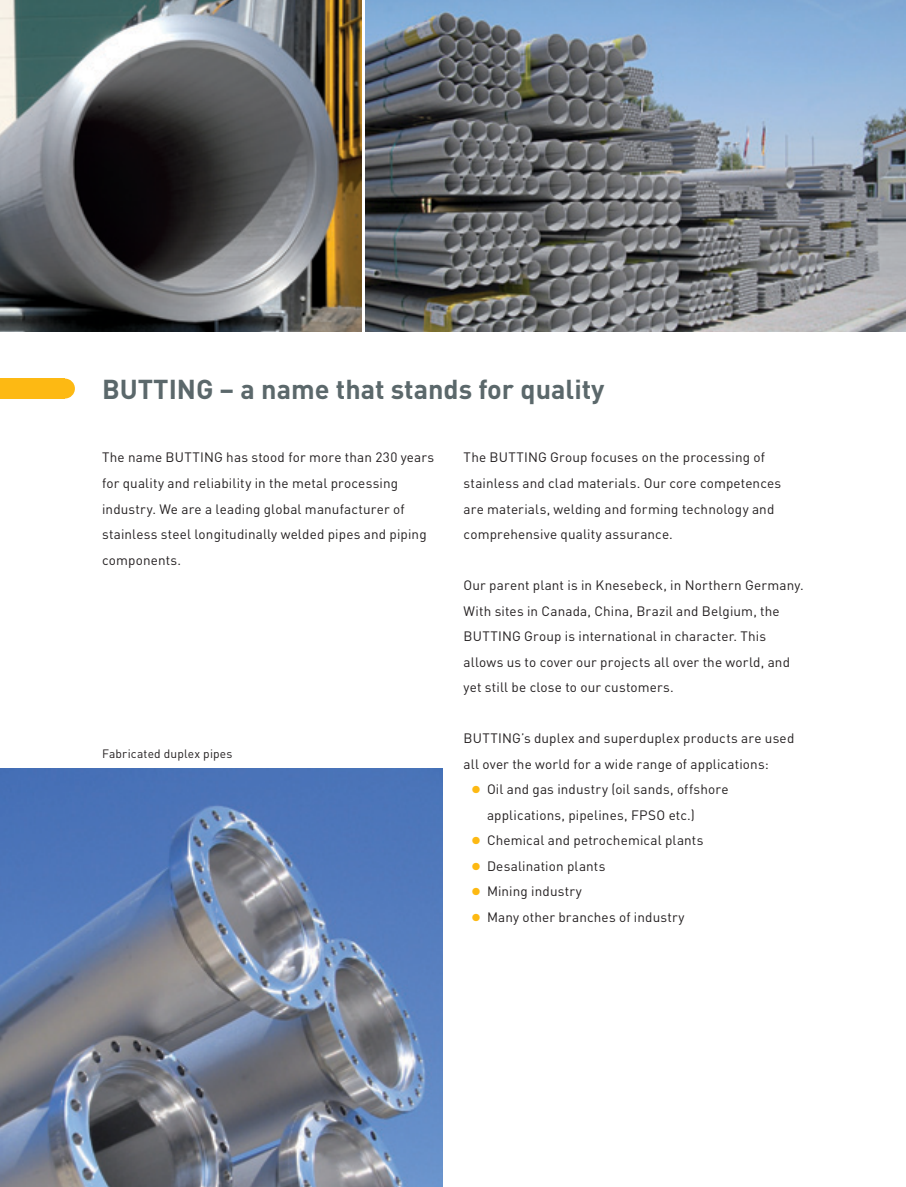
<style>
.page{position:relative;width:906px;height:1187px;background:#fff}
.page>*{position:absolute;margin:0;border:0;box-sizing:border-box;transform-origin:0 0}
.t1{font:700 27px "DIN";color:#5b686b}
.t2{font:13.5px/25.5px "DIN";letter-spacing:.01em;color:#231f20}
.t3{font:12px "DIN";letter-spacing:.015em;color:#231f20}
.s1{font-size:22.5px;color:#fdb913}
</style>
<div class="page">
<hr style="left:905px;top:0;width:1px;height:1186px;background:#bacad3">
<svg style="left:366px;top:0;width:540px;height:332px;background:#76818c"></svg>
<img style="left:0;top:0;width:361px;height:332px">
<img style="left:0;top:768px;width:442px;height:418px">
<svg style="left:905px;top:378px;width:1px;height:20px"></svg>
<div style="left:0;top:378px;width:65px;height:20px;background:#fdb913"></div>
<div style="left:55px;top:378px;width:20px;height:20px;background:#fdb913;border-radius:50%"></div>
<h1 class="t1" style="left:102px;top:371px;width:504px">BUTTING – a name that stands for quality</h1>
<p class="t2" style="left:102px;top:445px;width:334px">The name BUTTING has stood for more than 230 years for quality and reliability in the metal processing industry. We are a leading global manufacturer of stainless steel longitudinally welded pipes and piping components.</p>
<p class="t2" style="left:463px;top:445px;width:319px">The BUTTING Group focuses on the processing of stainless and clad materials. Our core competences are materials, welding and forming technology and comprehensive quality assurance.</p>
<p class="t2" style="left:463px;top:572px;width:342px">Our parent plant is in Knesebeck, in Northern Germany.<br>With sites in Canada, China, Brazil and Belgium, the BUTTING Group is international in character. This allows us to cover our projects all over the world, and yet still be close to our customers.</p>
<p class="t2" style="left:463px;top:725px;width:332px">BUTTING’s duplex and superduplex products are used all over the world for a wide range of applications:</p>
<p class="t2" style="left:487px;top:776px;width:243px;text-indent:-17px"><span class="s1">•</span> Oil and gas industry (oil sands, offshore applications, pipelines, FPSO etc.)</p>
<p class="t2" style="left:470px;top:827px;width:235px"><span class="s1">•</span> Chemical and petrochemical plants</p>
<p class="t2" style="left:470px;top:853px;width:137px"><span class="s1">•</span> Desalination plants</p>
<p class="t2" style="left:470px;top:878px;width:113px"><span class="s1">•</span> Mining industry</p>
<p class="t2" style="left:470px;top:904px;width:216px"><span class="s1">•</span> Many other branches of industry</p>
<p class="t3" style="left:102px;top:747px;width:132px">Fabricated duplex pipes</p>
</div>
